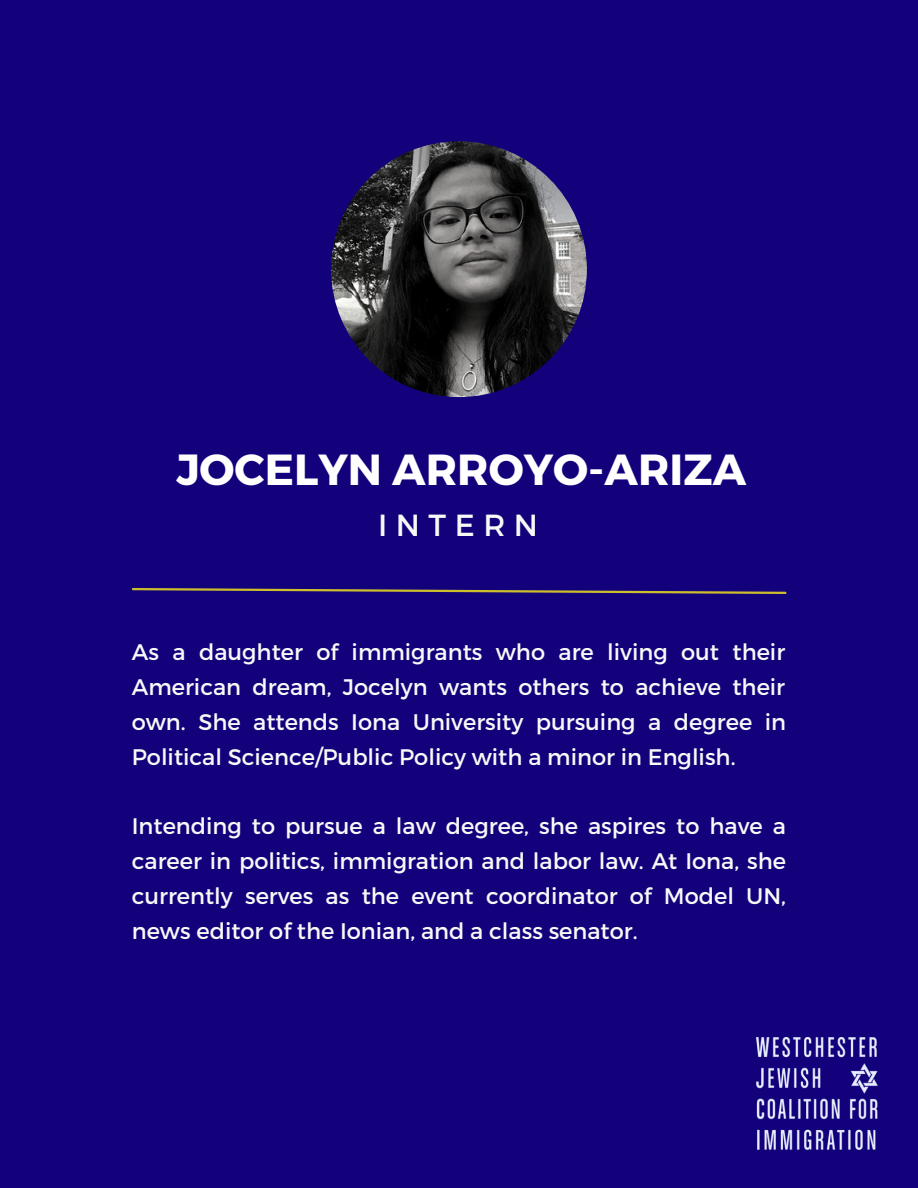
<style>
.page{position:relative;width:918px;height:1188px;background:#13017c}
.page>*{position:absolute;margin:0;border:0;box-sizing:border-box;transform-origin:0 0}
.t1{font:700 43.5px "Montserrat";color:#fff}
.t2{font:30.45px "Montserrat";letter-spacing:.28em;color:#f7f9f7}
.t3{font:22.5px/34.8px "Montserrat";color:#f7f9f7;text-align:justify}
</style>
<div class="page">
<img style="left:331px;top:141px;width:256px;height:256px;border-radius:50%">
<svg style="left:132px;top:588px;width:655px;height:6px"></svg>
<img style="left:756px;top:1037px;width:122px;height:113px">
<p class="t1" style="left:176px;top:441px;width:571px">JOCELYN ARROYO-ARIZA</p>
<p class="t2" style="left:378px;top:505px;width:162px">INTERN</p>
<p class="t3" style="left:132px;top:634px;width:656px">As a daughter of immigrants who are living out their American dream, Jocelyn wants others to achieve their own. She attends Iona University pursuing a degree in Political Science/Public Policy with a minor in English.</p>
<p class="t3" style="left:132px;top:808px;width:656px">Intending to pursue a law degree, she aspires to have a career in politics, immigration and labor law. At Iona, she currently serves as the event coordinator of Model UN, news editor of the Ionian, and a class senator.</p>
</div>
